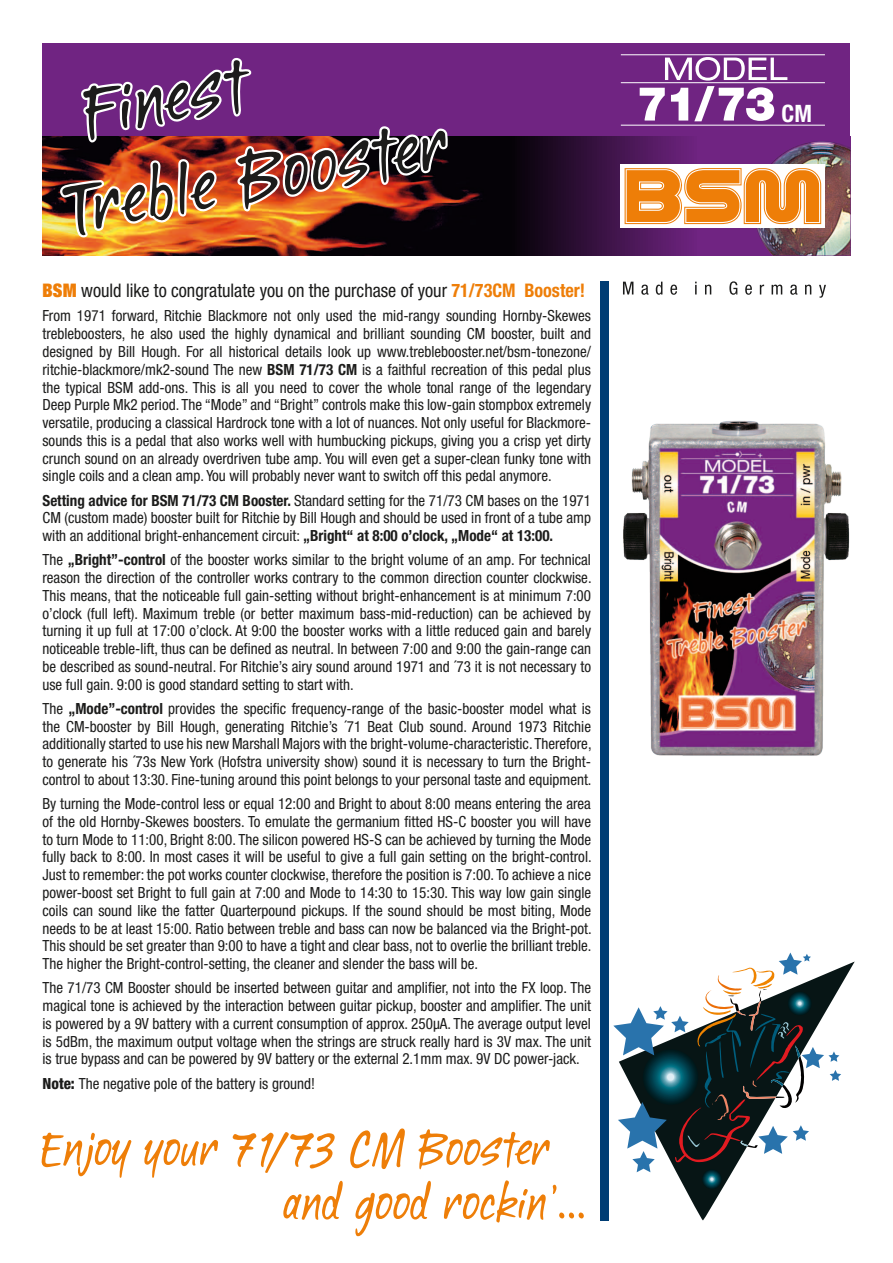
<style>
.page{position:relative;width:893px;height:1263px;background:#fff}
.page>*{position:absolute;margin:0;border:0;box-sizing:border-box;transform-origin:0 0}
.t1{font:78px/93px "Aspire";color:#1c1c1b}
.t2{font:52.5px/54px "Aspire";color:#ee7e08;scale:.96 1}
.t3{font:700 condensed 24px "Helvetica Neue LT";color:#fff}
.t4{font:condensed 18.75px "Helvetica Neue LT";color:#1c1c1b}
.t5{font:condensed 15.3px/17.7px "Helvetica Neue LT";color:#1c1c1b;text-align:justify}
.s1{font-weight:900;font-stretch:expanded;color:#ee7e08}
.s2{font-weight:700;color:#ee7e08}
.s3{font-weight:700}
.s4{font-weight:800}
</style>
<div class="page">
<svg style="left:685px;top:961px;width:170px;height:260px"></svg>
<div style="left:702px;top:1170px;width:19px;height:19px;background:#001c1e;border-radius:50%"></div>
<svg style="left:613px;top:952px;width:228px;height:236px"></svg>
<div style="left:600px;top:281px;width:8px;height:939px;background:#003d74"></div>
<svg style="left:623px;top:282px;width:10px;height:12px"></svg>
<svg style="left:641px;top:285px;width:8px;height:10px"></svg>
<svg style="left:656px;top:282px;width:6px;height:13px"></svg>
<svg style="left:670px;top:285px;width:7px;height:10px"></svg>
<svg style="left:695px;top:282px;width:2px;height:12px"></svg>
<svg style="left:705px;top:285px;width:6px;height:9px"></svg>
<svg style="left:729px;top:281px;width:8px;height:14px"></svg>
<svg style="left:745px;top:285px;width:7px;height:10px"></svg>
<svg style="left:760px;top:285px;width:4px;height:9px"></svg>
<svg style="left:772px;top:285px;width:10px;height:9px"></svg>
<svg style="left:790px;top:285px;width:7px;height:10px"></svg>
<svg style="left:805px;top:285px;width:6px;height:9px"></svg>
<svg style="left:819px;top:285px;width:7px;height:13px"></svg>
<div style="left:306px;top:137px;width:544px;height:119px;background:#702482"></div>
<img style="left:756px;top:141px;width:94px;height:115px">
<div style="left:43px;top:43px;width:807px;height:94px;background:#702482"></div>
<hr style="left:621px;top:54px;width:204px;height:1px;background:#fff">
<hr style="left:621px;top:82px;width:204px;height:1px;background:#fff">
<hr style="left:621px;top:125px;width:204px;height:1px;background:#fff">
<svg style="left:640px;top:57px;width:147px;height:64px"></svg>
<img style="left:43px;top:137px;width:641px;height:119px">
<svg style="left:59px;top:57px;width:391px;height:199px"></svg>
<div style="left:621px;top:164px;width:204px;height:64px;background:#fff"></div>
<svg style="left:625px;top:168px;width:196px;height:56px;background:#f2a34f"></svg>
<img style="left:623px;top:420px;width:227px;height:336px">
<h1 class="t1" style="left:40px;top:76px;width:390px;text-indent:37px;rotate:-10deg">Finest<br>Treble Booster</h1>
<p class="t4" style="left:43px;top:280px;width:544px"><span class="s1">BSM</span> would like to congratulate you on the purchase of your <span class="s2">71/73CM Booster!</span></p>
<p class="t5" style="left:43px;top:307px;width:550px">From 1971 forward, Ritchie Blackmore not only used the mid-rangy sounding Hornby-Skewes trebleboosters, he also used the highly dynamical and brilliant sounding CM booster, built and designed by Bill Hough. For all historical details look up www.treblebooster.net/bsm-tonezone/ ritchie-blackmore/mk2-sound The new <span class="s3">BSM 71/73 CM</span> is a faithful recreation of this pedal plus the typical BSM add-ons. This is all you need to cover the whole tonal range of the legendary Deep Purple Mk2 period. The “Mode” and “Bright” controls make this low-gain stompbox extremely versatile, producing a classical Hardrock tone with a lot of nuances. Not only useful for Blackmore&shy;sounds this is a pedal that also works well with humbucking pickups, giving you a crisp yet dirty crunch sound on an already overdriven tube amp. You will even get a super-clean funky tone with single coils and a clean amp. You will probably never want to switch off this pedal anymore.</p>
<p class="t5" style="left:43px;top:491px;width:550px"><span class="s3">Setting advice for BSM 71/73 CM Booster.</span> Standard setting for the 71/73 CM bases on the 1971<br>CM (custom made) booster built for Ritchie by Bill Hough and should be used in front of a tube amp with an additional bright-enhancement circuit: <span class="s3">„Bright“ at 8:00 o’clock, „Mode“ at 13:00.</span></p>
<p class="t5" style="left:43px;top:551px;width:551px">The <span class="s3">„Bright”-control</span> of the booster works similar to the bright volume of an amp. For technical reason the direction of the controller works contrary to the common direction counter clockwise.<br>This means, that the noticeable full gain-setting without bright-enhancement is at minimum 7:00 o’clock (full left). Maximum treble (or better maximum bass-mid-reduction) can be achieved by turning it up full at 17:00 o’clock. At 9:00 the booster works with a little reduced gain and barely noticeable treble-lift, thus can be defined as neutral. In between 7:00 and 9:00 the gain-range can be described as sound-neutral. For Ritchie’s airy sound around 1971 and ´73 it is not necessary to use full gain. 9:00 is good standard setting to start with.</p>
<p class="t5" style="left:43px;top:699px;width:551px">The <span class="s3">„Mode”-control</span> provides the specific frequency-range of the basic-booster model what is the CM-booster by Bill Hough, generating Ritchie’s ´71 Beat Club sound. Around 1973 Ritchie additionally started to use his new Marshall Majors with the bright-volume-characteristic. Therefore, to generate his ´73s New York (Hofstra university show) sound it is necessary to turn the Bright&shy;control to about 13:30. Fine-tuning around this point belongs to your personal taste and equipment.</p>
<p class="t5" style="left:43px;top:795px;width:551px">By turning the Mode-control less or equal 12:00 and Bright to about 8:00 means entering the area of the old Hornby-Skewes boosters. To emulate the germanium fitted HS-C booster you will have to turn Mode to 11:00, Bright 8:00. The silicon powered HS-S can be achieved by turning the Mode fully back to 8:00. In most cases it will be useful to give a full gain setting on the bright-control.<br>Just to remember: the pot works counter clockwise, therefore the position is 7:00. To achieve a nice power-boost set Bright to full gain at 7:00 and Mode to 14:30 to 15:30. This way low gain single coils can sound like the fatter Quarterpound pickups. If the sound should be most biting, Mode needs to be at least 15:00. Ratio between treble and bass can now be balanced via the Bright-pot.<br>This should be set greater than 9:00 to have a tight and clear bass, not to overlie the brilliant treble.<br>The higher the Bright-control-setting, the cleaner and slender the bass will be.</p>
<p class="t5" style="left:43px;top:979px;width:550px">The 71/73 CM Booster should be inserted between guitar and amplifier, not into the FX loop. The magical tone is achieved by the interaction between guitar pickup, booster and amplifier. The unit is powered by a 9V battery with a current consumption of approx. 250µA. The average output level is 5dBm, the maximum output voltage when the strings are struck really hard is 3V max. The unit is true bypass and can be powered by 9V battery or the external 2.1mm max. 9V DC power-jack.</p>
<p class="t5" style="left:43px;top:1074px;width:274px"><span class="s4">Note:</span> The negative pole of the battery is ground!</p>
<h2 class="t2" style="left:282px;top:1124px;width:319px;text-indent:-242px">Enjoy your 7-1/7-3 CM Booster and good rockin’...</h2>
<h3 class="t3" style="left:781px;top:99px;width:32px">CM</h3>
</div>
